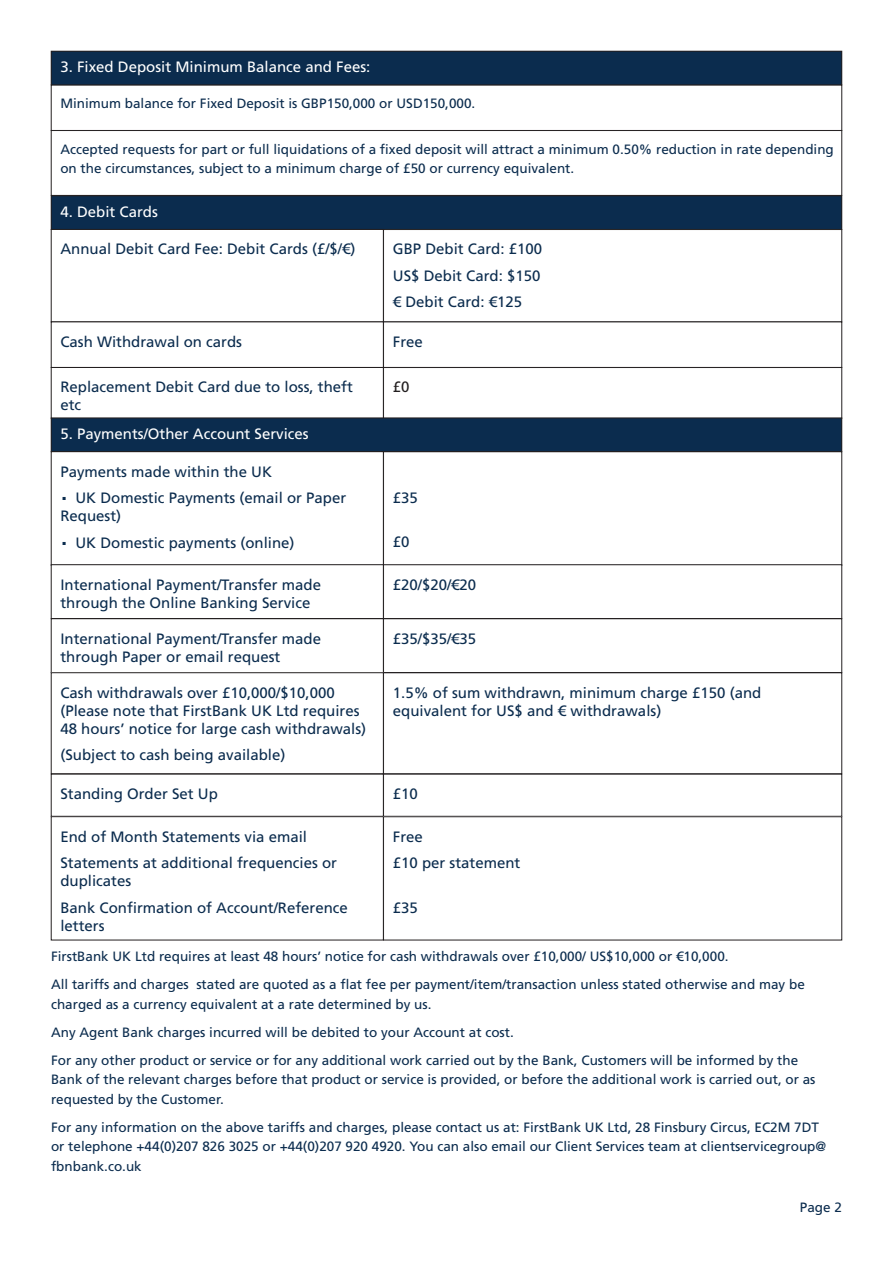
<style>
.page{position:relative;width:893px;height:1263px;background:#fff}
.page>*{position:absolute;margin:0;border:0;box-sizing:border-box;transform-origin:0 0}
.t1{font:15px/18px "Frutiger LT Std";color:#0b2c4e}
.t2{font:15px "Frutiger LT Std";color:#fff}
.t3{font:15px "Frutiger LT Std";color:#231f20}
.t4{font:13.5px/19.5px "Frutiger LT Std";color:#0b2c4e}
</style>
<div class="page">
<div style="left:51px;top:130px;width:791px;height:66px;border:1px solid #231f20"></div>
<div style="left:51px;top:51px;width:791px;height:34px;background:#0b2c4e"></div>
<div style="left:51px;top:51px;width:791px;height:34px;border:1px solid #231f20"></div>
<div style="left:51px;top:196px;width:791px;height:33px;background:#0b2c4e"></div>
<div style="left:51px;top:196px;width:791px;height:34px;border:1px solid #231f20"></div>
<div style="left:51px;top:229px;width:333px;height:93px;border:1px solid #231f20"></div>
<div style="left:383px;top:229px;width:459px;height:93px;border:1px solid #231f20"></div>
<div style="left:51px;top:367px;width:333px;height:51px;border:1px solid #231f20"></div>
<div style="left:383px;top:367px;width:459px;height:51px;border:1px solid #231f20"></div>
<div style="left:51px;top:418px;width:791px;height:34px;background:#0b2c4e"></div>
<div style="left:51px;top:418px;width:791px;height:34px;border:1px solid #231f20"></div>
<div style="left:51px;top:451px;width:333px;height:115px;border:1px solid #231f20"></div>
<div style="left:383px;top:451px;width:459px;height:115px;border:1px solid #231f20"></div>
<div style="left:51px;top:564px;width:333px;height:55px;border:1px solid #231f20"></div>
<div style="left:383px;top:564px;width:459px;height:55px;border:1px solid #231f20"></div>
<div style="left:51px;top:618px;width:333px;height:55px;border:1px solid #231f20"></div>
<div style="left:383px;top:618px;width:459px;height:55px;border:1px solid #231f20"></div>
<div style="left:51px;top:672px;width:333px;height:102px;border:1px solid #231f20"></div>
<div style="left:383px;top:673px;width:459px;height:101px;border:1px solid #231f20"></div>
<div style="left:51px;top:816px;width:333px;height:124px;border:1px solid #231f20"></div>
<div style="left:383px;top:816px;width:459px;height:124px;border:1px solid #231f20"></div>
<p class="t2" style="left:60px;top:58px;width:312px">3. Fixed Deposit Minimum Balance and Fees:</p>
<p class="t4" style="left:60px;top:94px;width:416px">Minimum balance for Fixed Deposit is GBP150,000 or USD150,000.</p>
<p class="t4" style="left:60px;top:139px;width:775px">Accepted requests for part or full liquidations of a fixed deposit will attract a minimum 0.50% reduction in rate depending on the circumstances, subject to a minimum charge of £50 or currency equivalent.</p>
<p class="t2" style="left:60px;top:203px;width:99px">4. Debit Cards</p>
<p class="t1" style="left:60px;top:240px;width:297px">Annual Debit Card Fee: Debit Cards (£/$/€)</p>
<p class="t1" style="left:393px;top:240px;width:151px">GBP Debit Card: £100</p>
<p class="t1" style="left:393px;top:267px;width:149px">US$ Debit Card: $150</p>
<p class="t1" style="left:393px;top:293px;width:131px">€ Debit Card: €125</p>
<p class="t1" style="left:60px;top:333px;width:183px">Cash Withdrawal on cards</p>
<p class="t1" style="left:393px;top:333px;width:32px">Free</p>
<p class="t1" style="left:60px;top:378px;width:294px">Replacement Debit Card due to loss, theft etc</p>
<p class="t3" style="left:393px;top:378px;width:18px">£0</p>
<p class="t2" style="left:60px;top:425px;width:250px">5. Payments/Other Account Services</p>
<p class="t1" style="left:60px;top:462px;width:213px">Payments made within the UK</p>
<p class="t1" style="left:60px;top:489px;width:287px"><sup>.</sup> UK Domestic Payments (email or Paper<br>Request)</p>
<p class="t1" style="left:60px;top:533px;width:236px"><sup>.</sup> UK Domestic payments (online)</p>
<p class="t1" style="left:393px;top:489px;width:27px">£35</p>
<p class="t1" style="left:393px;top:533px;width:18px">£0</p>
<p class="t1" style="left:60px;top:575px;width:262px">International Payment/Transfer made through the Online Banking Service</p>
<p class="t1" style="left:393px;top:575px;width:85px">£20/$20/€20</p>
<p class="t1" style="left:60px;top:629px;width:262px">International Payment/Transfer made through Paper or email request</p>
<p class="t1" style="left:393px;top:629px;width:85px">£35/$35/€35</p>
<p class="t1" style="left:60px;top:683px;width:307px">Cash withdrawals over £10,000/$10,000 (Please note that FirstBank UK Ltd requires<br>48 hours’ notice for large cash withdrawals)</p>
<p class="t1" style="left:60px;top:746px;width:227px">(Subject to cash being available)</p>
<p class="t1" style="left:393px;top:683px;width:370px">1.5% of sum withdrawn, minimum charge £150 (and equivalent for US$ and € withdrawals)</p>
<p class="t1" style="left:60px;top:785px;width:159px">Standing Order Set Up</p>
<p class="t1" style="left:393px;top:785px;width:27px">£10</p>
<p class="t1" style="left:60px;top:827px;width:248px">End of Month Statements via email</p>
<p class="t1" style="left:60px;top:854px;width:278px">Statements at additional frequencies or duplicates</p>
<p class="t1" style="left:60px;top:898px;width:289px">Bank Confirmation of Account/Reference letters</p>
<p class="t1" style="left:393px;top:827px;width:32px">Free</p>
<p class="t1" style="left:393px;top:854px;width:129px">£10 per statement</p>
<p class="t1" style="left:393px;top:898px;width:27px">£35</p>
<p class="t4" style="left:51px;top:947px;width:679px">FirstBank UK Ltd requires at least 48 hours’ notice for cash withdrawals over £10,000/ US$10,000 or €10,000.</p>
<p class="t4" style="left:51px;top:975px;width:755px">All tariffs and charges stated are quoted as a flat fee per payment/item/transaction unless stated otherwise and may be charged as a currency equivalent at a rate determined by us.</p>
<p class="t4" style="left:51px;top:1022px;width:464px">Any Agent Bank charges incurred will be debited to your Account at cost.</p>
<p class="t4" style="left:51px;top:1050px;width:766px">For any other product or service or for any additional work carried out by the Bank, Customers will be informed by the<br>Bank of the relevant charges before that product or service is provided, or before the additional work is carried out, or as requested by the Customer.</p>
<p class="t4" style="left:51px;top:1117px;width:777px">For any information on the above tariffs and charges, please contact us at: FirstBank UK Ltd, 28 Finsbury Circus, EC2M 7DT or telephone +44(0)207 826 3025 or +44(0)207 920 4920. You can also email our Client Services team at clientservicegroup@ fbnbank.co.uk</p>
<p class="t4" style="left:800px;top:1197px;width:44px">Page 2</p>
</div>
